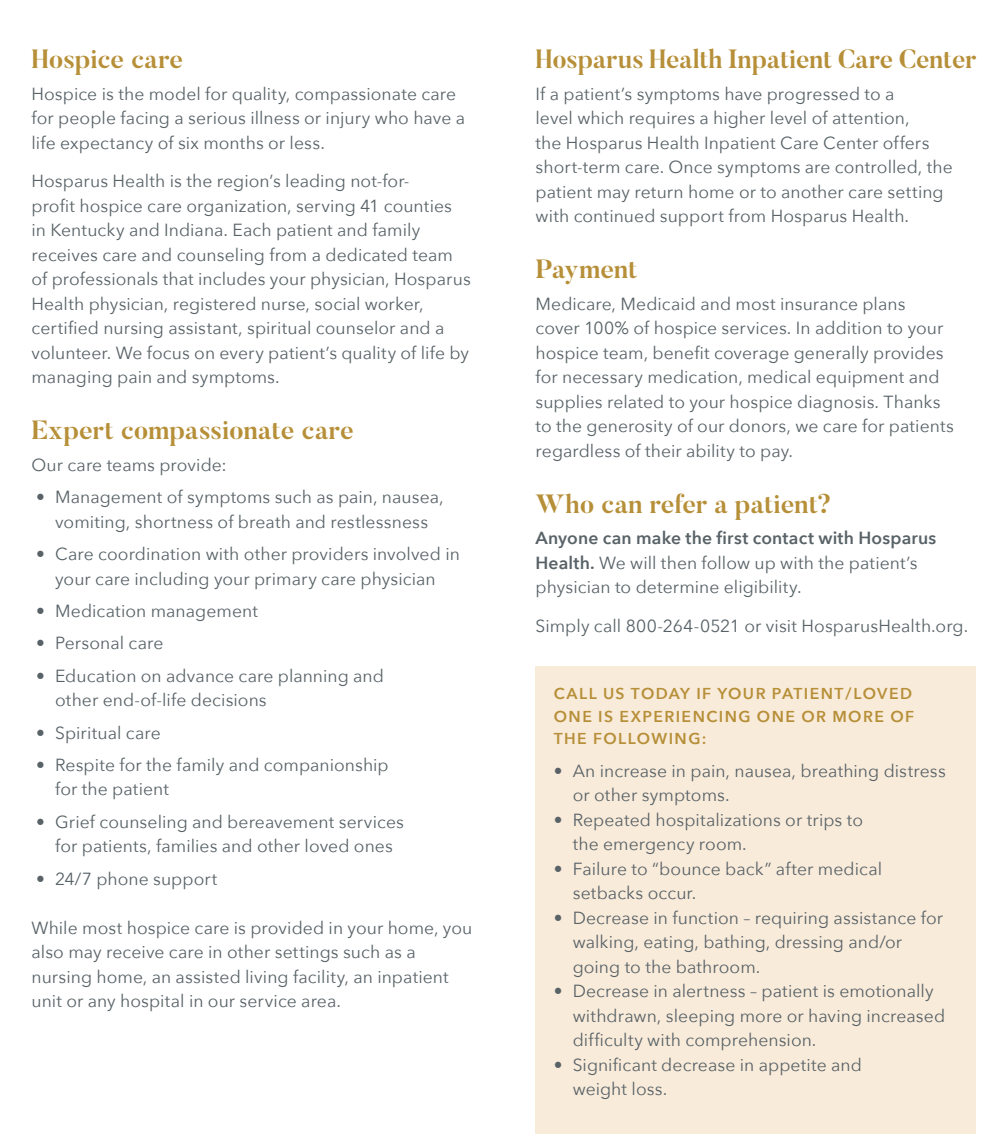
<style>
.page{position:relative;width:1008px;height:1134px;background:#fff}
.page>*{position:absolute;margin:0;border:0;box-sizing:border-box;transform-origin:0 0}
.t1{font:700 26.25px "Butler";letter-spacing:-.005em;color:#b68f38}
.t2{font:17.5px/24.5px "Avenir Next";letter-spacing:.005em;color:#586267}
.t3{font:600 15.75px/22.8px "Avenir Next";letter-spacing:.09em;color:#b68f38}
.s1{font-weight:600}
</style>
<div class="page">
<div style="left:536px;top:666px;width:440px;height:468px;background:#f9ebda"></div>
<p class="t1" style="left:32px;top:42px;width:153px">Hospice care</p>
<p class="t2" style="left:32px;top:81px;width:435px">Hospice is the model for quality, compassionate care for people facing a serious illness or injury who have a life expectancy of six months or less.</p>
<p class="t2" style="left:32px;top:168px;width:441px">Hosparus Health is the region’s leading not-for-<br>profit hospice care organization, serving 41 counties in Kentucky and Indiana. Each patient and family receives care and counseling from a dedicated team of professionals that includes your physician, Hosparus Health physician, registered nurse, social worker, certified nursing assistant, spiritual counselor and a volunteer. We focus on every patient’s quality of life by managing pain and symptoms.</p>
<p class="t1" style="left:32px;top:413px;width:324px">Expert compassionate care</p>
<p class="t2" style="left:32px;top:452px;width:197px">Our care teams provide:</p>
<p class="t2" style="left:36px;top:484px;width:409px;text-align:center">• Management of symptoms such as pain, nausea, vomiting, shortness of breath and restlessness</p>
<p class="t2" style="left:36px;top:541px;width:425px;text-align:center">• Care coordination with other providers involved in your care including your primary care physician</p>
<p class="t2" style="left:36px;top:598px;width:223px">• Medication management</p>
<p class="t2" style="left:36px;top:630px;width:129px">• Personal care</p>
<p class="t2" style="left:55px;top:663px;width:330px;text-indent:-19px">• Education on advance care planning and other end-of-life decisions</p>
<p class="t2" style="left:36px;top:719px;width:126px">• Spiritual care</p>
<p class="t2" style="left:55px;top:752px;width:335px;text-indent:-19px">• Respite for the family and companionship for the patient</p>
<p class="t2" style="left:36px;top:809px;width:369px;text-align:center">• Grief counseling and bereavement services for patients, families and other loved ones</p>
<p class="t2" style="left:36px;top:866px;width:183px">• 24/7 phone support</p>
<p class="t2" style="left:32px;top:915px;width:442px">While most hospice care is provided in your home, you also may receive care in other settings such as a</p>
<p class="t2" style="left:32px;top:964px;width:419px">nursing home, an assisted living facility, an inpatient unit or any hospital in our service area.</p>
<p class="t1" style="left:536px;top:42px;width:442px">Hosparus Health Inpatient Care Center</p>
<p class="t2" style="left:536px;top:81px;width:419px">If a patient’s symptoms have progressed to a<br>level which requires a higher level of attention,<br>the Hosparus Health Inpatient Care Center offers short‑term care. Once symptoms are controlled, the patient may return home or to another care setting with continued support from Hosparus Health.</p>
<p class="t1" style="left:536px;top:252px;width:104px">Payment</p>
<p class="t2" style="left:536px;top:291px;width:420px">Medicare, Medicaid and most insurance plans cover 100% of hospice services. In addition to your hospice team, benefit coverage generally provides for necessary medication, medical equipment and supplies related to your hospice diagnosis. Thanks to the generosity of our donors, we care for patients regardless of their ability to pay.</p>
<p class="t1" style="left:536px;top:487px;width:298px">Who can refer a patient?</p>
<p class="t2" style="left:536px;top:525px;width:402px"><span class="s1">Anyone can make the first contact with Hosparus<br>Health.</span> We will then follow up with the patient’s physician to determine eligibility.</p>
<p class="t2" style="left:536px;top:613px;width:434px">Simply call 800-264-0521 or visit HosparusHealth.org.</p>
<p class="t3" style="left:554px;top:682px;width:362px">CALL US TODAY IF YOUR PATIENT/LOVED<br>ONE IS EXPERIENCING ONE OR MORE OF<br>THE FOLLOWING:</p>
<p class="t2" style="left:573px;top:758px;width:375px;text-indent:-19px">• An increase in pain, nausea, breathing distress or other symptoms.</p>
<p class="t2" style="left:573px;top:807px;width:292px;text-indent:-19px">• Repeated hospitalizations or trips to the emergency room.</p>
<p class="t2" style="left:573px;top:856px;width:311px;text-indent:-19px">• Failure to “bounce back” after medical setbacks occur.</p>
<p class="t2" style="left:573px;top:905px;width:372px;text-indent:-19px">• Decrease in function – requiring assistance for walking, eating, bathing, dressing and/or going to the bathroom.</p>
<p class="t2" style="left:573px;top:978px;width:374px;text-indent:-19px">• Decrease in alertness – patient is emotionally withdrawn, sleeping more or having increased difficulty with comprehension.</p>
<p class="t2" style="left:573px;top:1052px;width:291px;text-indent:-19px">• Significant decrease in appetite and weight loss.</p>
</div>
